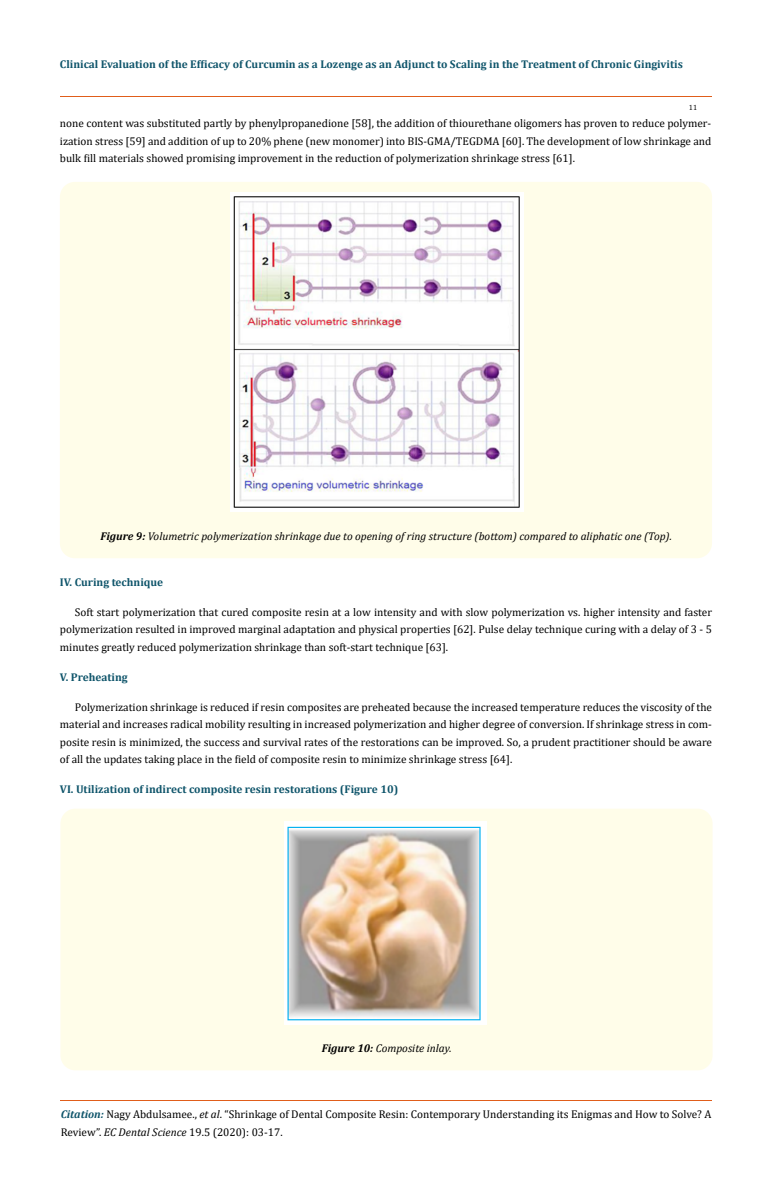
<style>
.page{position:relative;width:764px;height:1200px;background:#fff}
.page>*{position:absolute;margin:0;border:0;box-sizing:border-box;transform-origin:0 0}
.t1{font:11.25px/17.5px "Cambria";color:#000;text-align:justify}
.t2{font:700 11.25px "Cambria";color:#0e546a}
.t3{font:italic 11.25px "Cambria";color:#000}
.t4{font:7.5px "Cambria";color:#000}
.s1{font-weight:700}
.s2{font-weight:700;font-style:italic;color:#0e546a}
.s3{font-style:italic}
</style>
<div class="page">
<hr style="left:60px;top:96px;width:651px;height:1px;background:#e05d1a">
<hr style="left:60px;top:1100px;width:651px;height:1px;background:#e05d1a">
<div style="left:60px;top:182px;width:652px;height:376px;background:#fffde9;border-radius:15px"></div>
<img style="left:230px;top:192px;width:293px;height:320px">
<div style="left:60px;top:809px;width:652px;height:261px;background:#fffde9;border-radius:15px"></div>
<img style="left:285px;top:821px;width:202px;height:204px">
<p class="t2" style="left:60px;top:56px;width:624px">Clinical Evaluation of the Efficacy of Curcumin as a Lozenge as an Adjunct to Scaling in the Treatment of Chronic Gingivitis</p>
<p class="t4" style="left:689px;top:103px;width:10px">11</p>
<p class="t1" style="left:60px;top:115px;width:653px">none content was substituted partly by phenylpropanedione [58], the addition of thiourethane oligomers has proven to reduce polymer&shy;ization stress [59] and addition of up to 20% phene (new monomer) into BIS-GMA/TEGDMA [60]. The development of low shrinkage and bulk fill materials showed promising improvement in the reduction of polymerization shrinkage stress [61].</p>
<p class="t3" style="left:100px;top:528px;width:573px"><span class="s1">Figure 9:</span> Volumetric polymerization shrinkage due to opening of ring structure (bottom) compared to aliphatic one (Top).</p>
<p class="t2" style="left:60px;top:574px;width:105px">IV. Curing technique</p>
<p class="t1" style="left:60px;top:603px;width:653px;text-indent:15px">Soft start polymerization that cured composite resin at a low intensity and with slow polymerization vs. higher intensity and faster polymerization resulted in improved marginal adaptation and physical properties [62]. Pulse delay technique curing with a delay of 3 - 5 minutes greatly reduced polymerization shrinkage than soft-start technique [63].</p>
<p class="t2" style="left:60px;top:669px;width:69px">V. Preheating</p>
<p class="t1" style="left:60px;top:698px;width:653px;text-indent:15px">Polymerization shrinkage is reduced if resin composites are preheated because the increased temperature reduces the viscosity of the material and increases radical mobility resulting in increased polymerization and higher degree of conversion. If shrinkage stress in com&shy;posite resin is minimized, the success and survival rates of the restorations can be improved. So, a prudent practitioner should be aware of all the updates taking place in the field of composite resin to minimize shrinkage stress [64].</p>
<p class="t2" style="left:60px;top:782px;width:340px">VI. Utilization of indirect composite resin restorations (Figure 10)</p>
<p class="t3" style="left:322px;top:1041px;width:131px"><span class="s1">Figure 10:</span> Composite inlay.</p>
<p class="t1" style="left:61px;top:1105px;width:652px"><span class="s2">Citation:</span> Nagy Abdulsamee., <span class="s3">et al</span>. “Shrinkage of Dental Composite Resin: Contemporary Understanding its Enigmas and How to Solve? A<br>Review”. <span class="s3">EC Dental Science</span> 19.5 (2020): 03-17.</p>
</div>
